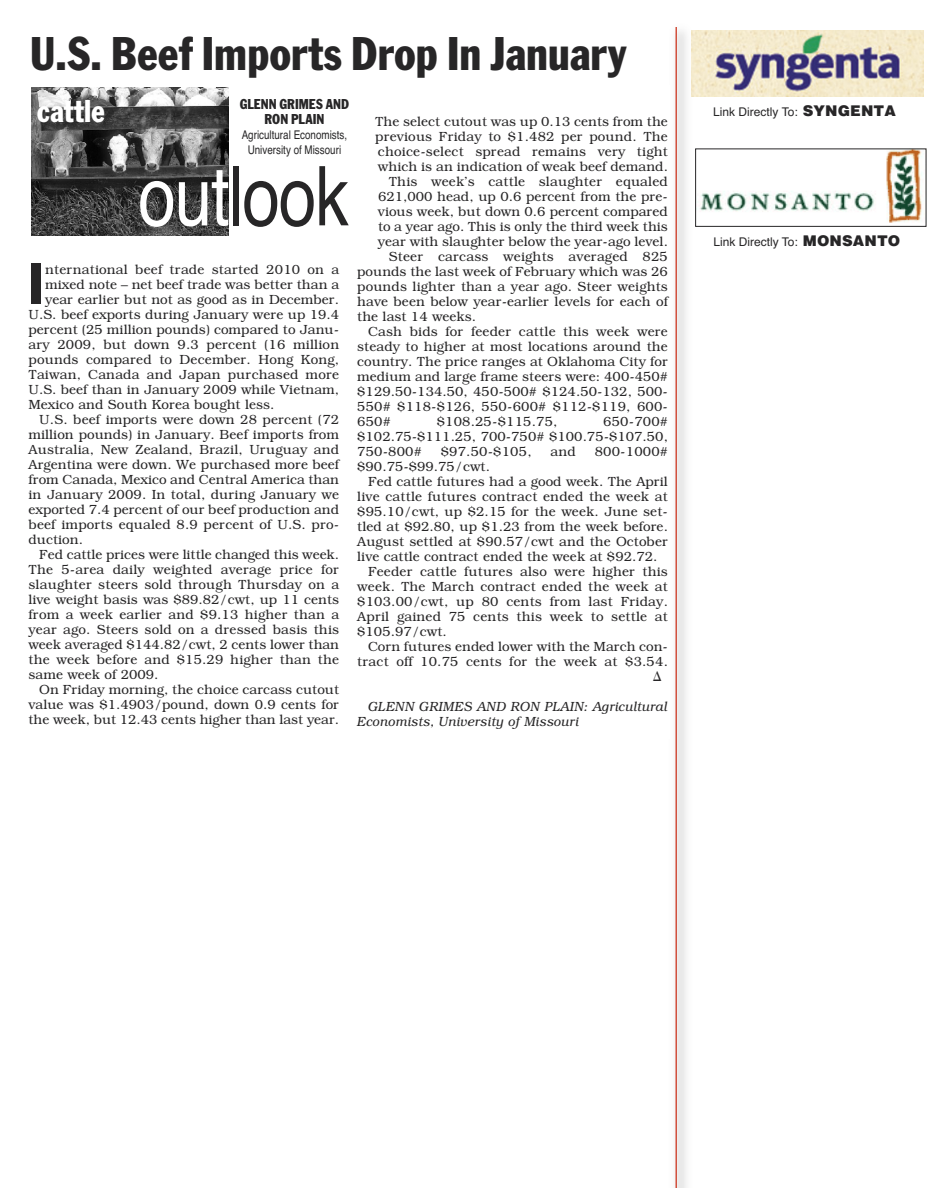
<style>
.page{position:relative;width:945px;height:1188px;background:#fff}
.page>*{position:absolute;margin:0;border:0;box-sizing:border-box;transform-origin:0 0}
.t1{font:condensed 82.5px "Helvetica";letter-spacing:-.015em;color:#272627}
.t2{font:condensed 60.45px "Franklin Got T";color:#272627}
.t3{font:condensed 49.5px "Franklin Got T";color:#272627}
.t4{font:condensed 33px "Franklin Got T";color:#fff}
.t5{font:condensed 15px/15px "Franklin Got T";color:#272627;text-align:center}
.t6{font:300 13.5px/15px "Bookman";color:#272627;text-align:justify}
.t7{font:italic 300 13.5px/15px "Bookman";color:#272627}
.t8{font:12px "Helvetica";color:#272627}
.t9{font:condensed 12px/15px "Helvetica";color:#272627;text-align:center}
.s1{color:#fff}
.s2{font-weight:900;font-size:15px}
</style>
<div class="page">
<hr style="left:675px;top:27px;width:2px;height:1161px;background:#d2513e">
<img style="left:692px;top:30px;width:231px;height:67px">
<img style="left:700px;top:151px;width:222px;height:72px">
<div style="left:695px;top:149px;width:231px;height:78px;border:1px solid #272627"></div>
<img style="left:32px;top:88px;width:197px;height:147px">
<h3 class="t3" style="left:30px;top:24px;width:598px">U.S. Beef Imports Drop In January</h3>
<h3 class="t4" style="left:37px;top:91px;width:70px">cattle</h3>
<p class="t5" style="left:240px;top:96px;width:111px">GLENN GRIMES AND<br>RON PLAIN</p>
<p class="t9" style="left:242px;top:127px;width:107px">Agricultural Economists,<br>University of Missouri</p>
<h1 class="t1" style="left:138px;top:149px;width:212px"><span class="s1">out</span>look</h1>
<h2 class="t2" style="left:28px;top:248px;width:17px">I</h2>
<p class="t6" style="left:45px;top:262px;width:296px">nternational beef trade started 2010 on a</p>
<p class="t6" style="left:45px;top:277px;width:296px">mixed note – net beef trade was better than a</p>
<p class="t6" style="left:45px;top:292px;width:296px">year earlier but not as good as in December.</p>
<p class="t6" style="left:28px;top:307px;width:312px">U.S. beef exports during January were up 19.4</p>
<p class="t6" style="left:28px;top:322px;width:312px">percent (25 million pounds) compared to Janu-</p>
<p class="t6" style="left:28px;top:337px;width:312px">ary 2009, but down 9.3 percent (16 million</p>
<p class="t6" style="left:28px;top:352px;width:312px">pounds compared to December. Hong Kong,</p>
<p class="t6" style="left:28px;top:367px;width:312px">Taiwan, Canada and Japan purchased more</p>
<p class="t6" style="left:28px;top:382px;width:312px">U.S. beef than in January 2009 while Vietnam,</p>
<p class="t6" style="left:28px;top:397px;width:247px">Mexico and South Korea bought less.</p>
<p class="t6" style="left:39px;top:412px;width:301px">U.S. beef imports were down 28 percent (72</p>
<p class="t6" style="left:28px;top:427px;width:312px">million pounds) in January. Beef imports from</p>
<p class="t6" style="left:28px;top:442px;width:312px">Australia, New Zealand, Brazil, Uruguay and</p>
<p class="t6" style="left:28px;top:457px;width:312px">Argentina were down. We purchased more beef</p>
<p class="t6" style="left:28px;top:472px;width:312px">from Canada, Mexico and Central America than</p>
<p class="t6" style="left:28px;top:487px;width:312px">in January 2009. In total, during January we</p>
<p class="t6" style="left:28px;top:502px;width:312px">exported 7.4 percent of our beef production and</p>
<p class="t6" style="left:28px;top:517px;width:312px">beef imports equaled 8.9 percent of U.S. pro-</p>
<p class="t6" style="left:28px;top:532px;width:56px">duction.</p>
<p class="t6" style="left:39px;top:547px;width:301px">Fed cattle prices were little changed this week.</p>
<p class="t6" style="left:28px;top:562px;width:312px">The 5-area daily weighted average price for</p>
<p class="t6" style="left:28px;top:577px;width:312px">slaughter steers sold through Thursday on a</p>
<p class="t6" style="left:28px;top:592px;width:312px">live weight basis was $89.82/cwt, up 11 cents</p>
<p class="t6" style="left:28px;top:607px;width:312px">from a week earlier and $9.13 higher than a</p>
<p class="t6" style="left:28px;top:622px;width:312px">year ago. Steers sold on a dressed basis this</p>
<p class="t6" style="left:28px;top:637px;width:312px">week averaged $144.82/cwt, 2 cents lower than</p>
<p class="t6" style="left:28px;top:652px;width:312px">the week before and $15.29 higher than the</p>
<p class="t6" style="left:28px;top:667px;width:132px">same week of 2009.</p>
<p class="t6" style="left:39px;top:682px;width:301px">On Friday morning, the choice carcass cutout</p>
<p class="t6" style="left:28px;top:697px;width:312px">value was $1.4903/pound, down 0.9 cents for</p>
<p class="t6" style="left:28px;top:712px;width:312px">the week, but 12.43 cents higher than last year.</p>
<p class="t6" style="left:375px;top:114px;width:294px">The select cutout was up 0.13 cents from the</p>
<p class="t6" style="left:375px;top:129px;width:294px">previous Friday to $1.482 per pound. The</p>
<p class="t6" style="left:378px;top:144px;width:291px">choice-select spread remains very tight</p>
<p class="t6" style="left:378px;top:159px;width:291px">which is an indication of weak beef demand.</p>
<p class="t6" style="left:389px;top:174px;width:281px">This week’s cattle slaughter equaled</p>
<p class="t6" style="left:378px;top:189px;width:291px">621,000 head, up 0.6 percent from the pre-</p>
<p class="t6" style="left:378px;top:204px;width:291px">vious week, but down 0.6 percent compared</p>
<p class="t6" style="left:378px;top:219px;width:291px">to a year ago. This is only the third week this</p>
<p class="t6" style="left:378px;top:234px;width:291px">year with slaughter below the year-ago level.</p>
<p class="t6" style="left:389px;top:249px;width:281px">Steer carcass weights averaged 825</p>
<p class="t6" style="left:357px;top:264px;width:312px">pounds the last week of February which was 26</p>
<p class="t6" style="left:357px;top:279px;width:312px">pounds lighter than a year ago. Steer weights</p>
<p class="t6" style="left:357px;top:294px;width:312px">have been below year-earlier levels for each of</p>
<p class="t6" style="left:357px;top:309px;width:121px">the last 14 weeks.</p>
<p class="t6" style="left:368px;top:324px;width:301px">Cash bids for feeder cattle this week were</p>
<p class="t6" style="left:357px;top:339px;width:312px">steady to higher at most locations around the</p>
<p class="t6" style="left:357px;top:354px;width:312px">country. The price ranges at Oklahoma City for</p>
<p class="t6" style="left:357px;top:369px;width:312px">medium and large frame steers were: 400-450#</p>
<p class="t6" style="left:357px;top:384px;width:312px">$129.50-134.50, 450-500# $124.50-132, 500-</p>
<p class="t6" style="left:357px;top:399px;width:312px">550# $118-$126, 550-600# $112-$119, 600-</p>
<p class="t6" style="left:357px;top:414px;width:35px">650#</p>
<p class="t6" style="left:437px;top:414px;width:122px">$108.25-$115.75,</p>
<p class="t6" style="left:357px;top:414px;width:312px;text-indent:246px">650-700# $102.75-$111.25, 700-750# $100.75-$107.50, 750-800#</p>
<p class="t6" style="left:441px;top:444px;width:92px">$97.50-$105,</p>
<p class="t6" style="left:551px;top:444px;width:27px">and</p>
<p class="t6" style="left:595px;top:444px;width:75px">800-1000#</p>
<p class="t6" style="left:357px;top:459px;width:134px">$90.75-$99.75/cwt.</p>
<p class="t6" style="left:368px;top:474px;width:301px">Fed cattle futures had a good week. The April</p>
<p class="t6" style="left:357px;top:489px;width:312px">live cattle futures contract ended the week at</p>
<p class="t6" style="left:357px;top:504px;width:312px">$95.10/cwt, up $2.15 for the week. June set-</p>
<p class="t6" style="left:357px;top:519px;width:312px">tled at $92.80, up $1.23 from the week before.</p>
<p class="t6" style="left:357px;top:534px;width:312px">August settled at $90.57/cwt and the October</p>
<p class="t6" style="left:357px;top:549px;width:302px">live cattle contract ended the week at $92.72.</p>
<p class="t6" style="left:368px;top:564px;width:301px">Feeder cattle futures also were higher this</p>
<p class="t6" style="left:357px;top:579px;width:312px">week. The March contract ended the week at</p>
<p class="t6" style="left:357px;top:594px;width:312px">$103.00/cwt, up 80 cents from last Friday.</p>
<p class="t6" style="left:357px;top:609px;width:312px">April gained 75 cents this week to settle at</p>
<p class="t6" style="left:357px;top:624px;width:91px">$105.97/cwt.</p>
<p class="t6" style="left:368px;top:639px;width:301px">Corn futures ended lower with the March con-</p>
<p class="t6" style="left:357px;top:654px;width:312px">tract off 10.75 cents for the week at $3.54.</p>
<p class="t6" style="left:653px;top:669px;width:10px">∆</p>
<p class="t7" style="left:357px;top:699px;width:312px;text-indent:11px">GLENN GRIMES AND RON PLAIN: Agricultural<br>Economists, University of Missouri</p>
<p class="t8" style="left:713px;top:105px;width:184px">Link Directly To: <span class="s2">SYNGENTA</span></p>
<p class="t8" style="left:714px;top:235px;width:189px">Link Directly To: <span class="s2">MONSANTO</span></p>
</div>
